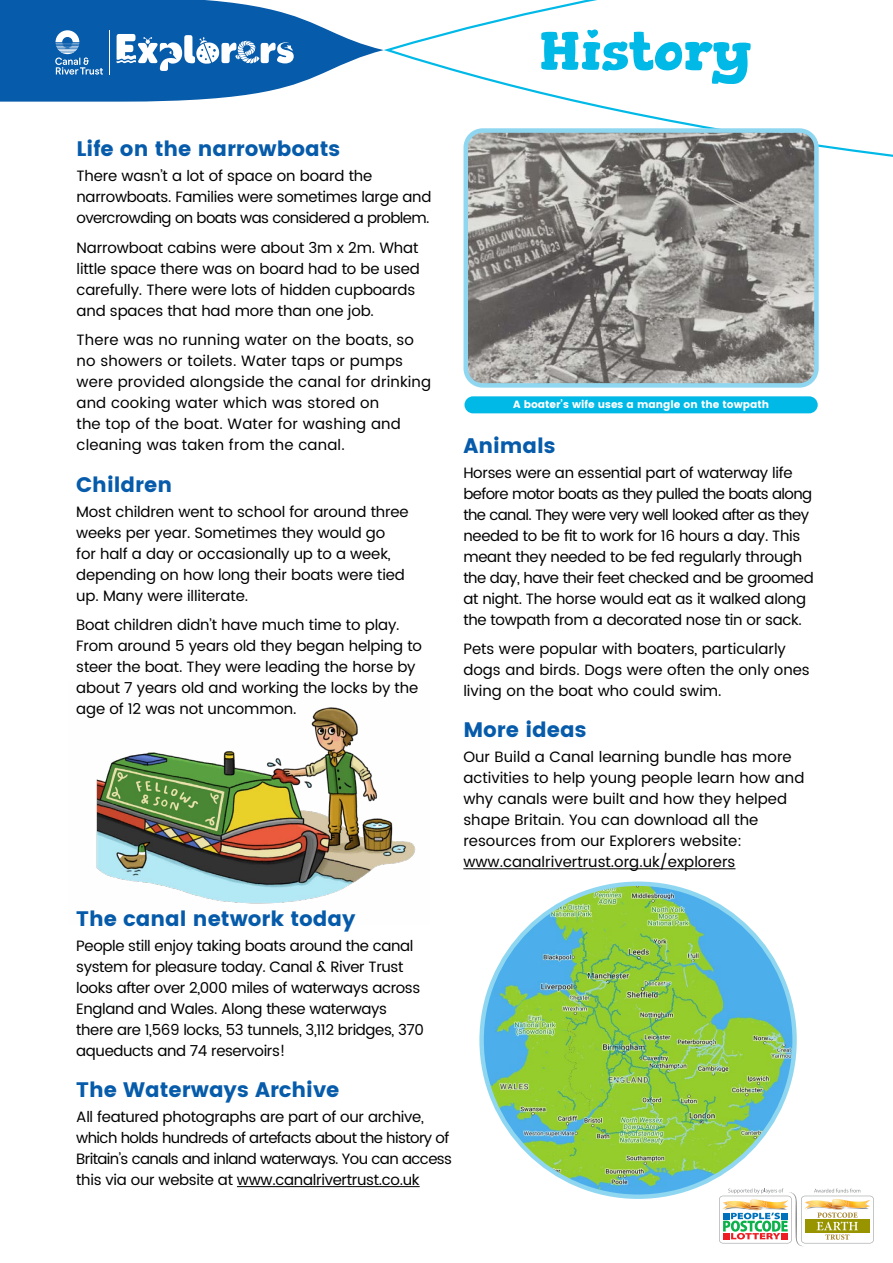
<style>
.page{position:relative;width:893px;height:1263px;background:#fff}
.page>*{position:absolute;margin:0;border:0;box-sizing:border-box;transform-origin:0 0}
.t1{font:700 54.45px "Gorditas";color:#00b9e7}
.t2{font:21px "Poppins";color:#065baa}
.t3{font:15px/21px "Poppins";letter-spacing:-.01em;color:#000}
.t4{font:15px/21px "Poppins";letter-spacing:.01em;color:#000}
.t5{font:15px/21px "Poppins";letter-spacing:-.04em;color:#000}
.t6{font:10.5px "Poppins";color:#fff}
</style>
<div class="page">
<svg style="left:719px;top:1188px;width:155px;height:58px"></svg>
<img style="left:482px;top:884px;width:313px;height:313px;border-radius:156px">
<hr style="left:237px;top:1186px;width:183px;height:1px;background:#000">
<hr style="left:463px;top:868px;width:272px;height:1px;background:#000">
<svg style="left:384px;top:0;width:509px;height:157px"></svg>
<svg style="left:0;top:0;width:384px;height:102px"></svg>
<img style="left:466px;top:131px;width:350px;height:252px">
<div style="left:463px;top:128px;width:356px;height:260px;border:4px solid #8fd7f1;border-radius:17px"></div>
<div style="left:464px;top:396px;width:354px;height:17px;background:#00b9e7;border-radius:9px"></div>
<img style="left:96px;top:707px;width:320px;height:197px">
<h1 class="t1" style="left:539px;top:18px;width:214px">History</h1>
<h2 class="t2" style="left:77px;top:137px;width:265px">Life on the narrowboats</h2>
<p class="t3" style="left:77px;top:166px;width:356px">There wasn’t a lot of space on board the narrowboats. Families were sometimes large and overcrowding on boats was considered a problem.</p>
<p class="t3" style="left:77px;top:238px;width:345px">Narrowboat cabins were about 3m x 2m. What little space there was on board had to be used carefully. There were lots of hidden cupboards and spaces that had more than one job.</p>
<p class="t4" style="left:77px;top:330px;width:356px">There was no running water on the boats, so no showers or toilets. Water taps or pumps were provided alongside the canal for drinking and cooking water which was stored on<br>the top of the boat. Water for washing and cleaning was taken from the canal.</p>
<h2 class="t2" style="left:76px;top:472px;width:97px">Children</h2>
<p class="t3" style="left:76px;top:501px;width:334px">Most children went to school for around three weeks per year. Sometimes they would go for half a day or occasionally up to a week, depending on how long their boats were tied up. Many were illiterate.</p>
<p class="t3" style="left:76px;top:615px;width:347px">Boat children didn’t have much time to play.<br>From around 5 years old they began helping to steer the boat. They were leading the horse by about 7 years old and working the locks by the age of 12 was not uncommon.</p>
<p class="t6" style="left:513px;top:398px;width:258px">A boater’s wife uses a mangle on the towpath</p>
<h2 class="t2" style="left:463px;top:433px;width:94px">Animals</h2>
<p class="t3" style="left:463px;top:462px;width:352px">Horses were an essential part of waterway life before motor boats as they pulled the boats along the canal. They were very well looked after as they needed to be fit to work for 16 hours a day. This meant they needed to be fed regularly through the day, have their feet checked and be groomed at night. The horse would eat as it walked along the towpath from a decorated nose tin or sack.</p>
<p class="t3" style="left:463px;top:639px;width:348px">Pets were popular with boaters, particularly dogs and birds. Dogs were often the only ones living on the boat who could swim.</p>
<h2 class="t2" style="left:463px;top:717px;width:125px">More ideas</h2>
<p class="t3" style="left:463px;top:747px;width:343px">Our Build a Canal learning bundle has more activities to help young people learn how and why canals were built and how they helped shape Britain. You can download all the resources from our Explorers website: www.canalrivertrust.org.uk/explorers</p>
<h2 class="t2" style="left:76px;top:907px;width:281px">The canal network today</h2>
<p class="t3" style="left:76px;top:936px;width:349px">People still enjoy taking boats around the canal system for pleasure today. Canal &amp; River Trust looks after over 2,000 miles of waterways across England and Wales. Along these waterways there are 1,569 locks, 53 tunnels, 3,112 bridges, 370 aqueducts and 74 reservoirs!</p>
<h2 class="t2" style="left:76px;top:1077px;width:265px">The Waterways Archive</h2>
<p class="t5" style="left:76px;top:1106px;width:377px">All featured photographs are part of our archive, which holds hundreds of artefacts about the history of Britain’s canals and inland waterways. You can access this via our website at www.canalrivertrust.co.uk</p>
</div>
